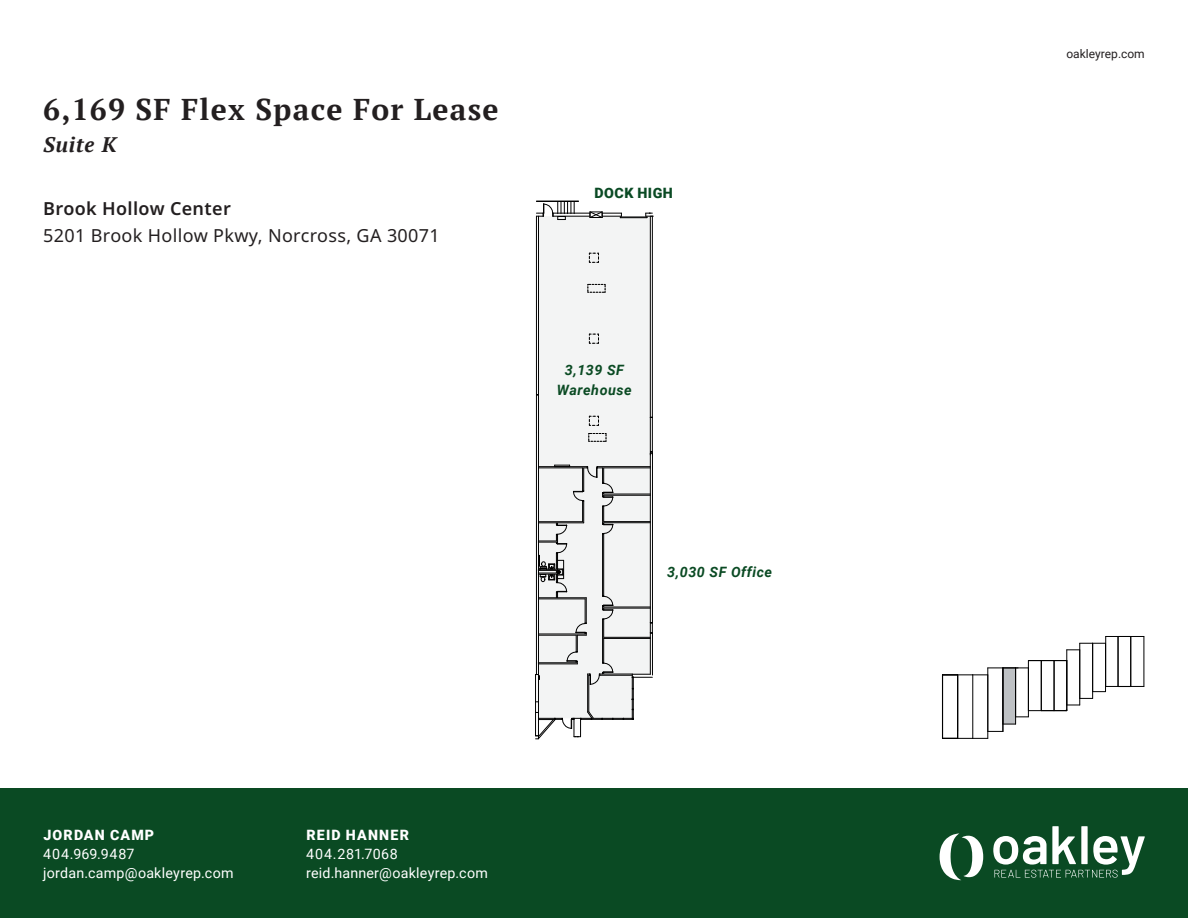
<style>
.page{position:relative;width:1188px;height:918px;background:#fff}
.page>*{position:absolute;margin:0;border:0;box-sizing:border-box;transform-origin:0 0}
.t1{font:700 30px "PT Serif";letter-spacing:.04em;color:#231f20}
.t2{font:italic 700 21px "PT Serif";letter-spacing:.04em;color:#231f20}
.t3{font:18px "Noto Sans";letter-spacing:.02em;color:#231f20}
.t4{font:600 18px "Noto Sans";letter-spacing:.02em;color:#231f20}
.t5{font:14.25px "Roboto";letter-spacing:.01em;color:#fff}
.t6{font:italic 700 14.25px "Roboto";letter-spacing:.04em;color:#0a4a23}
.t7{font:14.25px "Roboto";letter-spacing:.035em;color:#fff}
.t8{font:900 14.25px "Roboto";letter-spacing:.08em;color:#fff}
.t9{font:900 14.25px "Roboto";letter-spacing:.035em;color:#0a4a24}
.t10{font:12px "Roboto";color:#231f20}
</style>
<div class="page">
<div style="left:539px;top:217px;width:111px;height:248px;background:#f3f4f4"></div>
<div style="left:1003px;top:668px;width:13px;height:56px;background:#bec1c4"></div>
<div style="left:0;top:788px;width:1188px;height:130px;background:#0a4a23"></div>
<svg style="left:940px;top:833px;width:43px;height:47px"></svg>
<svg style="left:993px;top:826px;width:152px;height:52px"></svg>
<hr style="left:973px;top:675px;width:1px;height:63px;background:#000">
<hr style="left:988px;top:675px;width:1px;height:63px;background:#000">
<hr style="left:988px;top:668px;width:1px;height:63px;background:#000">
<svg style="left:988px;top:731px;width:15px;height:1px"></svg>
<hr style="left:1015px;top:668px;width:1px;height:56px;background:#000">
<svg style="left:1004px;top:724px;width:12px;height:1px"></svg>
<hr style="left:1028px;top:668px;width:1px;height:49px;background:#000">
<svg style="left:1016px;top:717px;width:12px;height:1px"></svg>
<hr style="left:1041px;top:661px;width:1px;height:50px;background:#000">
<hr style="left:1054px;top:661px;width:1px;height:50px;background:#000">
<hr style="left:1080px;top:650px;width:1px;height:55px;background:#000">
<svg style="left:1068px;top:650px;width:12px;height:1px"></svg>
<hr style="left:1067px;top:650px;width:1px;height:55px;background:#000">
<hr style="left:1092px;top:643px;width:1px;height:55px;background:#000">
<hr style="left:1080px;top:643px;width:1px;height:55px;background:#000">
<svg style="left:1080px;top:698px;width:13px;height:1px"></svg>
<svg style="left:1080px;top:643px;width:25px;height:1px"></svg>
<hr style="left:1092px;top:643px;width:1px;height:49px;background:#000">
<hr style="left:1105px;top:636px;width:1px;height:50px;background:#000">
<hr style="left:1144px;top:636px;width:1px;height:50px;background:#000">
<hr style="left:1028px;top:660px;width:39px;height:1px;background:#000">
<hr style="left:1028px;top:661px;width:1px;height:50px;background:#000">
<hr style="left:1028px;top:710px;width:39px;height:1px;background:#000">
<svg style="left:1041px;top:705px;width:39px;height:6px"></svg>
<svg style="left:1106px;top:636px;width:38px;height:1px"></svg>
<hr style="left:1118px;top:636px;width:1px;height:51px;background:#000">
<svg style="left:1093px;top:686px;width:51px;height:6px"></svg>
<hr style="left:1130px;top:636px;width:1px;height:51px;background:#000">
<hr style="left:957px;top:675px;width:1px;height:63px;background:#000">
<svg style="left:943px;top:675px;width:45px;height:1px"></svg>
<hr style="left:942px;top:675px;width:1px;height:63px;background:#000">
<svg style="left:942px;top:738px;width:46px;height:1px"></svg>
<hr style="left:957px;top:675px;width:1px;height:56px;background:#000">
<svg style="left:988px;top:668px;width:40px;height:1px"></svg>
<hr style="left:1003px;top:668px;width:1px;height:63px;background:#000">
<svg style="left:588px;top:284px;width:18px;height:9px"></svg>
<svg style="left:589px;top:433px;width:18px;height:9px"></svg>
<hr style="left:652px;top:453px;width:1px;height:170px;background:#000">
<hr style="left:652px;top:216px;width:1px;height:201px;background:#000">
<hr style="left:650px;top:453px;width:1px;height:170px;background:#000">
<hr style="left:650px;top:216px;width:1px;height:201px;background:#000">
<hr style="left:536px;top:216px;width:1px;height:179px;background:#000">
<hr style="left:536px;top:432px;width:1px;height:243px;background:#000">
<hr style="left:538px;top:216px;width:1px;height:179px;background:#000">
<hr style="left:538px;top:432px;width:1px;height:270px;background:#000">
<svg style="left:536px;top:201px;width:43px;height:19px"></svg>
<hr style="left:553px;top:213px;width:37px;height:1px;background:#000">
<hr style="left:553px;top:216px;width:37px;height:1px;background:#000">
<svg style="left:590px;top:212px;width:63px;height:6px"></svg>
<svg style="left:589px;top:416px;width:10px;height:10px"></svg>
<svg style="left:589px;top:334px;width:10px;height:10px"></svg>
<svg style="left:589px;top:253px;width:10px;height:10px"></svg>
<hr style="left:536px;top:395px;width:1px;height:37px;background:#000">
<hr style="left:538px;top:395px;width:1px;height:37px;background:#000">
<svg style="left:535px;top:465px;width:118px;height:275px"></svg>
<hr style="left:650px;top:417px;width:1px;height:38px;background:#000">
<hr style="left:652px;top:417px;width:1px;height:38px;background:#000">
<p class="t1" style="left:43px;top:90px;width:457px">6,169 SF Flex Space For Lease</p>
<p class="t2" style="left:43px;top:131px;width:75px">Suite K</p>
<p class="t4" style="left:43px;top:196px;width:189px">Brook Hollow Center</p>
<p class="t3" style="left:43px;top:223px;width:398px">5201 Brook Hollow Pkwy, Norcross, GA 30071</p>
<p class="t9" style="left:595px;top:183px;width:80px">DOCK HIGH</p>
<p class="t6" style="left:565px;top:360px;width:61px">3,139 SF</p>
<p class="t6" style="left:557px;top:380px;width:76px">Warehouse</p>
<p class="t6" style="left:667px;top:562px;width:106px">3,030 SF Office</p>
<p class="t8" style="left:43px;top:825px;width:112px">JORDAN CAMP</p>
<p class="t7" style="left:43px;top:844px;width:93px">404.969.9487</p>
<p class="t5" style="left:43px;top:863px;width:192px">jordan.camp@oakleyrep.com</p>
<p class="t8" style="left:306px;top:825px;width:104px">REID HANNER</p>
<p class="t7" style="left:306px;top:844px;width:93px">404.281.7068</p>
<p class="t5" style="left:306px;top:863px;width:183px">reid.hanner@oakleyrep.com</p>
<p class="t10" style="left:1066px;top:46px;width:80px">oakleyrep.com</p>
</div>
